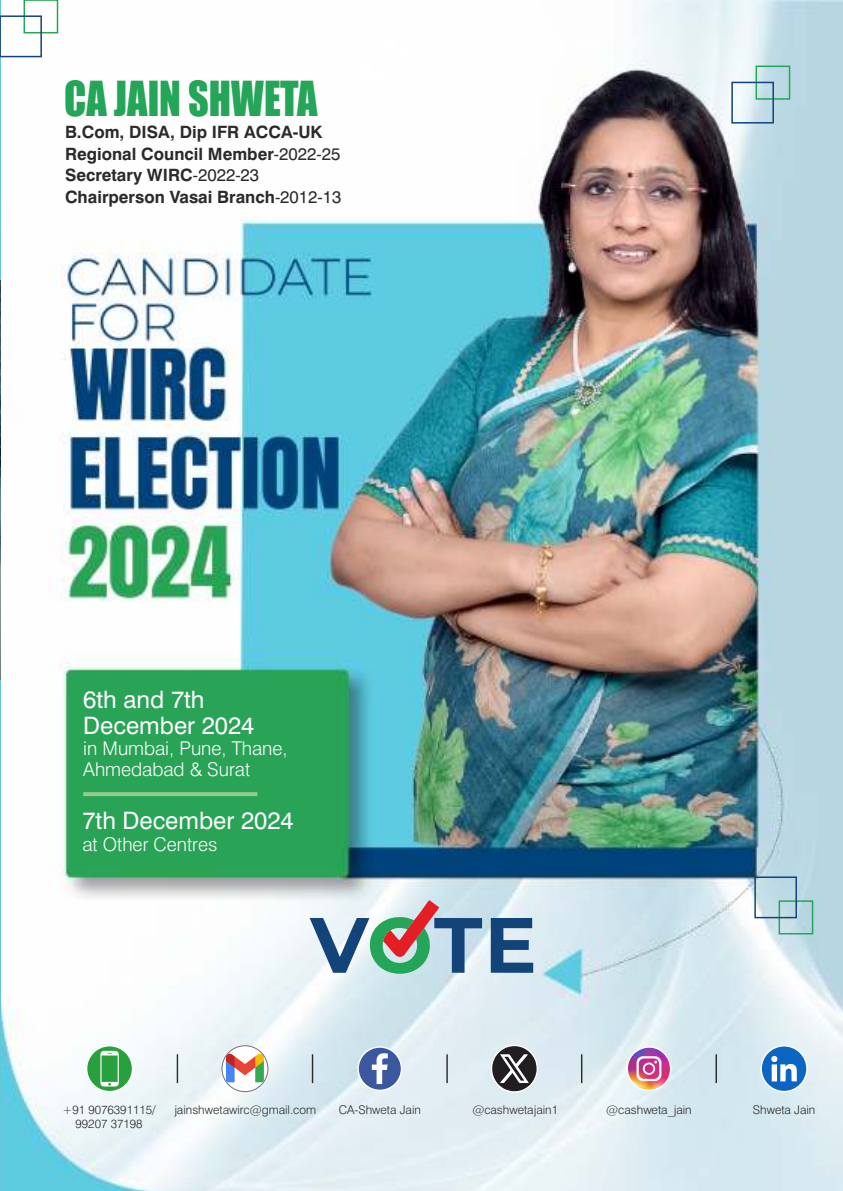
<style>
.page{position:relative;width:843px;height:1191px;background:#fff}
.page>*{position:absolute;margin:0;border:0;box-sizing:border-box;transform-origin:0 0}
.t1{font:44.6px "Impact";color:#24a557;scale:.9 1}
.t2{font:24px/25.8px "Swiss 721 BT";color:#fefefe}
.t3{font:300 19px/20.4px "Swiss 721 BT";color:#fefefe}
.t4{font:700 17px/21.8px "Swiss 721 BT";color:#2b2a29}
.t5{font:300 12px "Swiss 721 BT";color:#2b2a29}
.s1{font-weight:400}
</style>
<div class="page">
<img style="left:1px;top:0;width:841px;height:1191px">
<hr style="left:0;top:0;width:1px;height:1191px;background:#67c5da">
<img style="left:0;top:281px;width:1px;height:398px">
<svg style="left:83px;top:792px;width:174px;height:4px"></svg>
<svg style="left:490px;top:918px;width:43px;height:54px;background:#5b7fa4"></svg>
<svg style="left:309px;top:900px;width:173px;height:74px;background:#a2b4b9"></svg>
<div style="left:755px;top:66px;width:35px;height:34px;border:1px solid #24a557"></div>
<div style="left:731px;top:82px;width:42px;height:42px;border:1px solid #12447a"></div>
<div style="left:778px;top:900px;width:35px;height:34px;border:1px solid #24a557"></div>
<div style="left:754px;top:876px;width:42px;height:42px;border:1px solid #12447a"></div>
<div style="left:24px;top:0;width:34px;height:33px;border:1px solid #24a557"></div>
<div style="left:0;top:15px;width:42px;height:42px;border:1px solid #12447a"></div>
<img style="left:625px;top:1045px;width:47px;height:46px">
<svg style="left:222px;top:1045px;width:46px;height:46px"></svg>
<img style="left:222px;top:1053px;width:46px;height:29px">
<div style="left:222px;top:1045px;width:46px;height:47px;border:1px solid #727271;border-radius:50%"></div>
<svg style="left:357px;top:1046px;width:45px;height:45px"></svg>
<svg style="left:372px;top:1053px;width:16px;height:31px"></svg>
<svg style="left:760px;top:1045px;width:47px;height:47px"></svg>
<svg style="left:769px;top:1055px;width:27px;height:26px"></svg>
<svg style="left:86px;top:1045px;width:47px;height:47px"></svg>
<svg style="left:100px;top:1050px;width:19px;height:36px"></svg>
<svg style="left:177px;top:1054px;width:1px;height:29px"></svg>
<svg style="left:312px;top:1054px;width:1px;height:29px"></svg>
<hr style="left:446px;top:1054px;width:2px;height:29px;background:#2b2a29">
<svg style="left:581px;top:1054px;width:1px;height:29px"></svg>
<hr style="left:715px;top:1054px;width:2px;height:29px;background:#2b2a29">
<svg style="left:490px;top:1043px;width:48px;height:50px;background:#7e8084"></svg>
<h1 class="t1" style="left:64px;top:81px;width:283px">CA JAIN SHWETA</h1>
<p class="t4" style="left:65px;top:122px;width:278px">B.Com, DISA, Dip IFR ACCA-UK<br>Regional Council Member<span class="s1">-2022-25<br></span>Secretary WIRC<span class="s1">-2022-23<br></span>Chairperson Vasai Branch<span class="s1">-2012-13</span></p>
<h2 class="t2" style="left:83px;top:688px;width:173px">6th and 7th<br>December 2024</h2>
<p class="t3" style="left:83px;top:740px;width:206px">in Mumbai, Pune, Thane,<br>Ahmedabad &amp; Surat</p>
<h2 class="t2" style="left:82px;top:810px;width:213px">7th December 2024</h2>
<p class="t3" style="left:82px;top:835px;width:137px">at Other Centres</p>
<p class="t5" style="left:62px;top:1104px;width:95px">+91 9076391115/</p>
<p class="t5" style="left:472px;top:1104px;width:87px">@cashwetajain1</p>
<p class="t5" style="left:75px;top:1118px;width:69px">99207 37198</p>
<p class="t5" style="left:174px;top:1104px;width:143px">jainshwetawirc@gmail.com</p>
<p class="t5" style="left:339px;top:1104px;width:84px">CA-Shweta Jain</p>
<p class="t5" style="left:606px;top:1104px;width:87px">@cashweta_jain</p>
<p class="t5" style="left:752px;top:1104px;width:64px">Shweta Jain</p>
</div>
